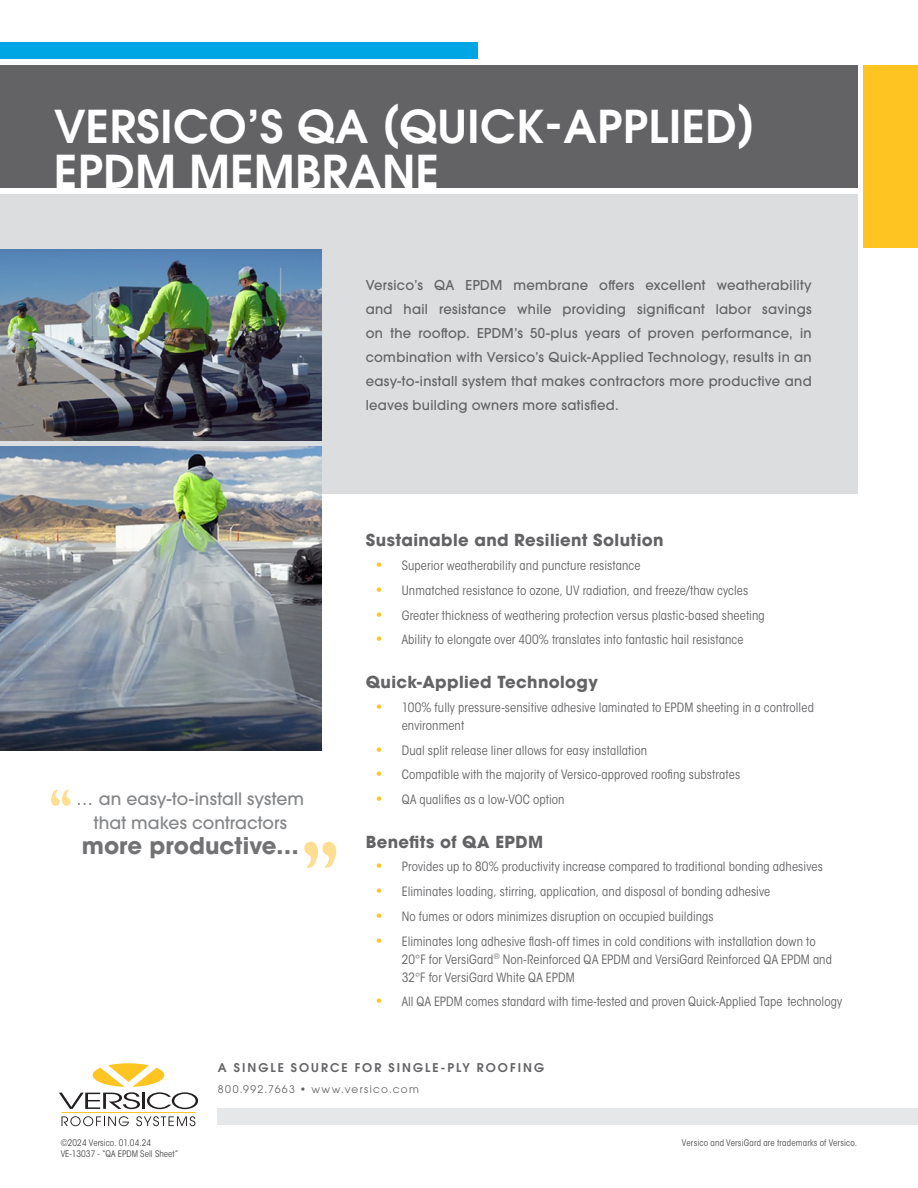
<style>
.page{position:relative;width:918px;height:1188px;background:#fff}
.page>*{position:absolute;margin:0;border:0;box-sizing:border-box;transform-origin:0 0}
.t1{font:600 45px/45px "ITC Avant Garde Std";letter-spacing:.01em;color:#fff}
.t2{font:700 22.8px "ITC Avant Garde Std";color:#636366}
.t3{font:500 17.1px/24px "ITC Avant Garde Std";letter-spacing:.005em;color:#76787b;text-align:center}
.Body_Copy{font:700 16.5px "ITC Avant Garde Std";letter-spacing:.02em;color:#636366}
.Body_Copy-2{font:500 13.5px/24px "ITC Avant Garde Std";letter-spacing:.025em;color:#636366;text-align:justify}
.t4{font:condensed 12.75px/18px "ITC Avant Garde Std";letter-spacing:.005em;color:#636366}
.t5{font:600 12px "ITC Avant Garde Std";letter-spacing:.17em;color:#636366}
.t6{font:10.5px "ITC Avant Garde Std";letter-spacing:.13em;color:#636366}
.t7{font:condensed 9px "ITC Avant Garde Std";letter-spacing:.015em;color:#4b4c4d}
.s1{font-stretch:normal;font-size:14.25px;color:#fec422}
</style>
<div class="page">
<div style="left:0;top:194px;width:857px;height:300px;background:#dcdddf"></div>
<div style="left:0;top:42px;width:478px;height:17px;background:#00a5e3"></div>
<div style="left:0;top:65px;width:857px;height:123px;background:#636366"></div>
<div style="left:864px;top:65px;width:54px;height:183px;background:#fec422"></div>
<svg style="left:51px;top:790px;width:19px;height:16px"></svg>
<svg style="left:304px;top:842px;width:32px;height:26px"></svg>
<img style="left:0;top:447px;width:321px;height:304px">
<img style="left:0;top:249px;width:321px;height:191px">
<div style="left:218px;top:1108px;width:700px;height:17px;background:#e6e7e9"></div>
<svg style="left:62px;top:1116px;width:67px;height:10px"></svg>
<svg style="left:136px;top:1116px;width:59px;height:10px"></svg>
<hr style="left:62px;top:1112px;width:133px;height:1px;background:#fec422">
<svg style="left:59px;top:1063px;width:139px;height:46px"></svg>
<p class="t1" style="left:54px;top:103px;width:702px">VERSICO’S QA (QUICK-APPLIED)<br>EPDM MEMBRANE</p>
<h3 class="t3" style="left:77px;top:787px;width:229px">… an easy-to-install system that makes contractors</h3>
<h2 class="t2" style="left:82px;top:831px;width:219px">more productive…</h2>
<p class="Body_Copy-2" style="left:366px;top:273px;width:448px">Versico’s QA EPDM membrane offers excellent weatherability and hail resistance while providing significant labor savings on the rooftop. EPDM’s 50-plus years of proven performance, in combination with Versico’s Quick-Applied Technology, results in an easy-to-install system that makes contractors more productive and leaves building owners more satisfied.</p>
<p class="Body_Copy" style="left:366px;top:529px;width:299px">Sustainable and Resilient Solution</p>
<p class="t4" style="left:375px;top:557px;width:267px"><span class="s1">•</span> Superior weatherability and puncture resistance</p>
<p class="t4" style="left:375px;top:581px;width:375px"><span class="s1">•</span> Unmatched resistance to ozone, UV radiation, and freeze/thaw cycles</p>
<p class="t4" style="left:375px;top:606px;width:392px"><span class="s1">•</span> Greater thickness of weathering protection versus plastic-based sheeting</p>
<p class="t4" style="left:375px;top:631px;width:370px"><span class="s1">•</span> Ability to elongate over 400% translates into fantastic hail resistance</p>
<p class="Body_Copy" style="left:366px;top:671px;width:234px">Quick-Applied Technology</p>
<p class="t4" style="left:402px;top:698px;width:414px;text-indent:-27px"><span class="s1">•</span> 100% fully pressure-sensitive adhesive laminated to EPDM sheeting in a controlled environment</p>
<p class="t4" style="left:375px;top:741px;width:274px"><span class="s1">•</span> Dual split release liner allows for easy installation</p>
<p class="t4" style="left:375px;top:766px;width:367px"><span class="s1">•</span> Compatible with the majority of Versico-approved roofing substrates</p>
<p class="t4" style="left:375px;top:790px;width:191px"><span class="s1">•</span> QA qualifies as a low-VOC option</p>
<p class="Body_Copy" style="left:366px;top:830px;width:179px">Benefits of QA EPDM</p>
<p class="t4" style="left:375px;top:858px;width:450px"><span class="s1">•</span> Provides up to 80% productivity increase compared to traditional bonding adhesives</p>
<p class="t4" style="left:375px;top:883px;width:397px"><span class="s1">•</span> Eliminates loading, stirring, application, and disposal of bonding adhesive</p>
<p class="t4" style="left:375px;top:907px;width:341px"><span class="s1">•</span> No fumes or odors minimizes disruption on occupied buildings</p>
<p class="t4" style="left:402px;top:932px;width:432px;text-indent:-27px"><span class="s1">•</span> Eliminates long adhesive flash-off times in cold conditions with installation down to<br>20°F for VersiGard<sup>®</sup> Non-Reinforced QA EPDM and VersiGard Reinforced QA EPDM and<br>32°F for VersiGard White QA EPDM</p>
<p class="t4" style="left:375px;top:993px;width:469px"><span class="s1">•</span> All QA EPDM comes standard with time-tested and proven Quick-Applied Tape technology</p>
<p class="t5" style="left:218px;top:1059px;width:328px">A SINGLE SOURCE FOR SINGLE-PLY ROOFING</p>
<p class="t7" style="left:61px;top:1137px;width:92px">©2024 Versico. 01.04.24</p>
<p class="t7" style="left:61px;top:1148px;width:119px">VE-13037 - “QA EPDM Sell Sheet”</p>
<p class="t6" style="left:218px;top:1082px;width:203px">800.992.7663 • www.versico.com</p>
<p class="t7" style="left:682px;top:1137px;width:177px">Versico and VersiGard are trademarks of Versico.</p>
</div>
